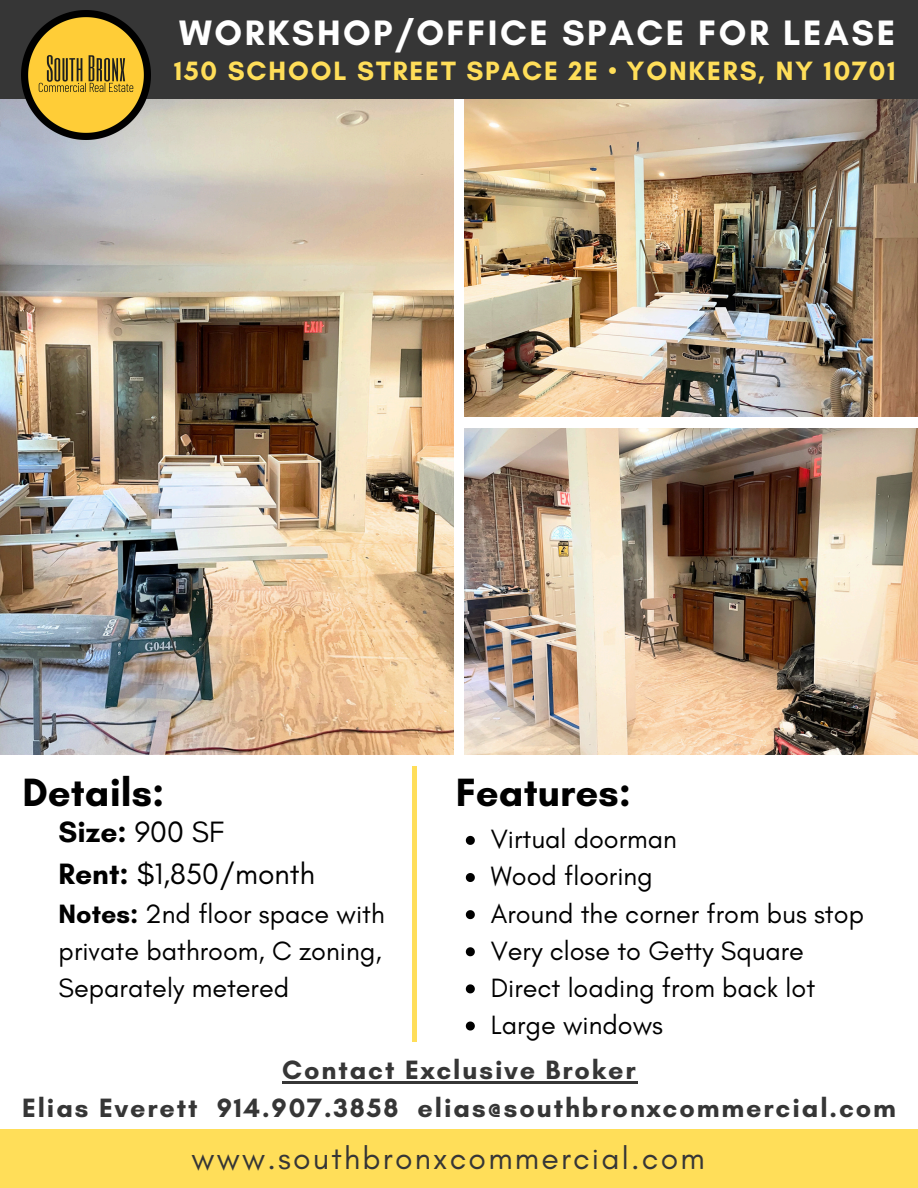
<style>
.page{position:relative;width:918px;height:1188px;background:#fff}
.page>*{position:absolute;margin:0;border:0;box-sizing:border-box;transform-origin:0 0}
.t1{font:700 40.2px "Glacial Indifference";color:#000}
.t2{font:700 36px "Glacial Indifference";letter-spacing:.07em;color:#fff}
.t3{font:31.8px "Glacial Indifference";letter-spacing:.07em;color:#363636}
.t4{font:30px "Glacial Indifference";color:#000}
.t5{font:700 30px "Glacial Indifference";color:#000}
.t6{font:27px/37.2px "Glacial Indifference";color:#000}
.t7{font:700 27px/37.2px "Glacial Indifference";letter-spacing:.07em;color:#363636;text-align:center}
.t8{font:700 27px "Glacial Indifference";letter-spacing:.07em;color:#ffde59}
.s1{font-weight:400}
.s2{font-weight:700}
</style>
<div class="page">
<img style="left:0;top:98px;width:453px;height:656px">
<img style="left:465px;top:428px;width:453px;height:326px">
<img style="left:465px;top:98px;width:453px;height:319px">
<div style="left:0;top:0;width:918px;height:98px;background:#363636"></div>
<img style="left:21px;top:10px;width:130px;height:130px">
<div style="left:412px;top:766px;width:5px;height:276px;background:#ffde59"></div>
<div style="left:0;top:1130px;width:918px;height:58px;background:#ffde59"></div>
<svg style="left:466px;top:836px;width:9px;height:9px"></svg>
<svg style="left:466px;top:873px;width:9px;height:9px"></svg>
<svg style="left:466px;top:910px;width:9px;height:9px"></svg>
<svg style="left:466px;top:947px;width:9px;height:9px"></svg>
<svg style="left:466px;top:984px;width:9px;height:9px"></svg>
<svg style="left:466px;top:1022px;width:9px;height:9px"></svg>
<hr style="left:282px;top:1082px;width:22px;height:2px;background:#363636">
<hr style="left:304px;top:1082px;width:334px;height:2px;background:#363636">
<p class="t2" style="left:179px;top:11px;width:718px">WORKSHOP/OFFICE SPACE FOR LEASE</p>
<p class="t8" style="left:174px;top:54px;width:723px">150 SCHOOL STREET SPACE 2E • YONKERS, NY 10701</p>
<p class="t1" style="left:22px;top:767px;width:143px">Details:</p>
<p class="t5" style="left:59px;top:814px;width:167px">Size: <span class="s1">900 SF</span></p>
<h5 class="t4" style="left:59px;top:855px;width:258px"><span class="s2">Rent:</span> $1,850/month</h5>
<h3 class="t6" style="left:59px;top:895px;width:328px"><span class="s2">Notes:</span> 2nd floor space with private bathroom, C zoning,<br>Separately metered</h3>
<h4 class="t1" style="left:456px;top:767px;width:177px">Features:</h4>
<p class="t6" style="left:491px;top:820px;width:188px">Virtual doorman</p>
<p class="t6" style="left:491px;top:857px;width:164px">Wood flooring</p>
<p class="t6" style="left:491px;top:894px;width:375px">Around the corner from bus stop</p>
<p class="t6" style="left:491px;top:932px;width:315px">Very close to Getty Square</p>
<h1 class="t6" style="left:491px;top:969px;width:326px">Direct loading from back lot</h1>
<h1 class="t6" style="left:491px;top:1006px;width:174px">Large windows</h1>
<p class="t7" style="left:22px;top:1051px;width:875px">Contact Exclusive Broker<br>Elias Everett 914.907.3858 elias@southbronxcommercial.com</p>
<p class="t3" style="left:192px;top:1139px;width:515px">www.southbronxcommercial.com</p>
</div>
